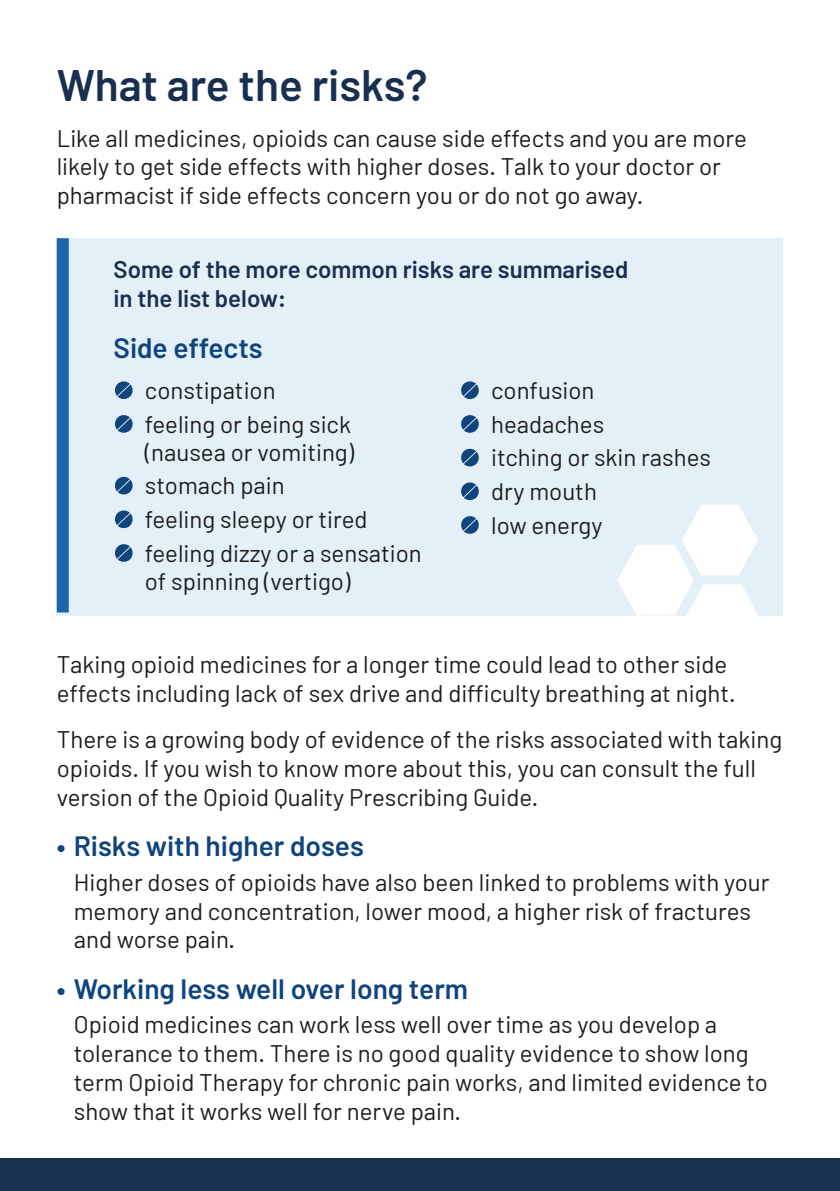
<style>
.page{position:relative;width:840px;height:1191px;background:#fff}
.page>*{position:absolute;margin:0;border:0;box-sizing:border-box;transform-origin:0 0}
.t1{font:600 44px "Barlow";color:#192f50}
.t2{font:600 28px "Barlow";color:#0f447d}
.t3{font:24px/28.8px "Barlow";color:#1d1d1b}
.t4{font:600 24px/28.8px "Barlow";color:#192f50}
</style>
<div class="page">
<div style="left:57px;top:238px;width:725px;height:377px;background:#e4f0f8"></div>
<svg style="left:617px;top:505px;width:143px;height:111px"></svg>
<svg style="left:115px;top:381px;width:18px;height:18px"></svg>
<svg style="left:115px;top:415px;width:18px;height:18px"></svg>
<svg style="left:115px;top:476px;width:18px;height:19px"></svg>
<svg style="left:115px;top:510px;width:18px;height:19px"></svg>
<svg style="left:115px;top:544px;width:18px;height:18px"></svg>
<svg style="left:461px;top:381px;width:18px;height:18px"></svg>
<svg style="left:461px;top:415px;width:18px;height:18px"></svg>
<svg style="left:461px;top:448px;width:18px;height:19px"></svg>
<svg style="left:461px;top:482px;width:18px;height:19px"></svg>
<svg style="left:461px;top:516px;width:18px;height:18px"></svg>
<div style="left:0;top:1158px;width:839px;height:33px;background:#192f50"></div>
<div style="left:57px;top:238px;width:12px;height:374px;background:#1b64ae"></div>
<h1 class="t1" style="left:57px;top:58px;width:372px">What are the risks?</h1>
<p class="t3" style="left:57px;top:123px;width:691px">Like all medicines, opioids can cause side effects and you are more likely to get side effects with higher doses. Talk to your doctor or pharmacist if side effects concern you or do not go away.</p>
<p class="t4" style="left:113px;top:255px;width:516px">Some of the more common risks are summarised in the list below:</p>
<p class="t2" style="left:113px;top:330px;width:151px">Side effects</p>
<p class="t3" style="left:145px;top:373px;width:207px;line-height:33.6px">constipation feeling or being sick</p>
<p class="t3" style="left:145px;top:435px;width:278px;line-height:33.6px">(nausea or vomiting) stomach pain<br>feeling sleepy or tired feeling dizzy or a sensation</p>
<p class="t3" style="left:145px;top:566px;width:207px">of spinning (vertigo)</p>
<p class="t3" style="left:491px;top:373px;width:221px;line-height:33.6px">confusion headaches<br>itching or skin rashes dry mouth<br>low energy</p>
<p class="t3" style="left:57px;top:649px;width:680px">Taking opioid medicines for a longer time could lead to other side effects including lack of sex drive and difficulty breathing at night.</p>
<p class="t3" style="left:57px;top:724px;width:726px">There is a growing body of evidence of the risks associated with taking opioids. If you wish to know more about this, you can consult the full version of the Opioid Quality Prescribing Guide.</p>
<p class="t2" style="left:57px;top:828px;width:308px">• Risks with higher doses</p>
<p class="t3" style="left:74px;top:867px;width:697px">Higher doses of opioids have also been linked to problems with your memory and concentration, lower mood, a higher risk of fractures and worse pain.</p>
<p class="t2" style="left:57px;top:971px;width:412px">• Working less well over long term</p>
<p class="t3" style="left:74px;top:1009px;width:695px">Opioid medicines can work less well over time as you develop a tolerance to them. There is no good quality evidence to show long term Opioid Therapy for chronic pain works, and limited evidence to show that it works well for nerve pain.</p>
</div>
